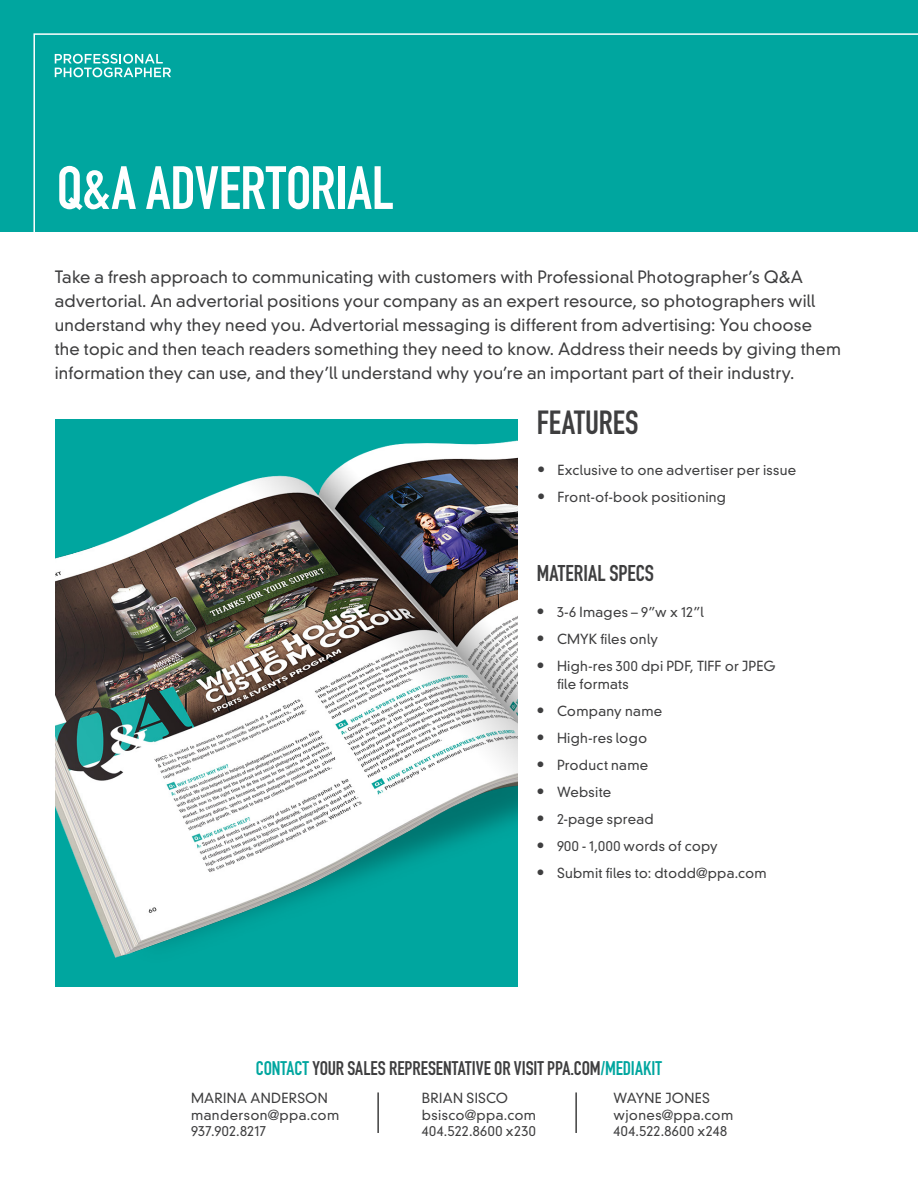
<style>
.page{position:relative;width:918px;height:1188px;background:#fff}
.page>*{position:absolute;margin:0;border:0;box-sizing:border-box;transform-origin:0 0}
.t1{font:60px "DIN Engschrift Std";letter-spacing:-.005em;color:#fff}
.t2{font:33px "DIN Engschrift Std";color:#3e3e3f}
.t3{font:22.5px "DIN Engschrift Std";color:#3e3e3f}
.t4{font:19.5px "DIN Engschrift Std";color:#3e3e3f}
.t5{font:300 16.5px/24px "DIN Neuzeit Grotesk Std";letter-spacing:.01em;color:#3e3e3f}
.t6{font:300 13.5px/16.5px "DIN Neuzeit Grotesk Std";letter-spacing:.02em;color:#3e3e3f}
.s1{font-size:15px}
.s2{color:#00a69f}
</style>
<div class="page">
<div style="left:0;top:1px;width:918px;height:231px;background:#00a69f"></div>
<svg style="left:33px;top:33px;width:885px;height:199px"></svg>
<img style="left:55px;top:419px;width:463px;height:567px">
<hr style="left:377px;top:1092px;width:2px;height:41px;background:#3e3e3f">
<hr style="left:575px;top:1092px;width:2px;height:41px;background:#3e3e3f">
<p class="t1" style="left:57px;top:153px;width:339px">Q&amp;A ADVERTORIAL</p>
<p class="t5" style="left:55px;top:266px;width:788px">Take a fresh approach to communicating with customers with Professional Photographer’s Q&amp;A advertorial. An advertorial positions your company as an expert resource, so photographers will understand why they need you. Advertorial messaging is different from advertising: You choose the topic and then teach readers something they need to know. Address their needs by giving them information they can use, and they’ll understand why you’re an important part of their industry.</p>
<p class="t2" style="left:537px;top:403px;width:103px">FEATURES</p>
<p class="t6" style="left:537px;top:462px;width:261px"><span class="s1">•</span> Exclusive to one advertiser per issue</p>
<p class="t6" style="left:537px;top:489px;width:190px"><span class="s1">•</span> Front-of-book positioning</p>
<p class="t3" style="left:537px;top:560px;width:119px">MATERIAL SPECS</p>
<p class="t6" style="left:537px;top:604px;width:168px"><span class="s1">•</span> 3-6 Images – 9”w x 12”l</p>
<p class="t6" style="left:537px;top:631px;width:123px"><span class="s1">•</span> CMYK files only</p>
<p class="t6" style="left:557px;top:657px;width:220px;line-height:18px;text-indent:-20px"><span class="s1">•</span> High-res 300 dpi PDF, TIFF or JPEG file formats</p>
<p class="t6" style="left:537px;top:703px;width:127px"><span class="s1">•</span> Company name</p>
<p class="t6" style="left:537px;top:730px;width:112px"><span class="s1">•</span> High-res logo</p>
<p class="t6" style="left:537px;top:757px;width:113px"><span class="s1">•</span> Product name</p>
<p class="t6" style="left:537px;top:784px;width:76px"><span class="s1">•</span> Website</p>
<p class="t6" style="left:537px;top:811px;width:119px"><span class="s1">•</span> 2-page spread</p>
<p class="t6" style="left:537px;top:838px;width:183px"><span class="s1">•</span> 900 - 1,000 words of copy</p>
<p class="t6" style="left:537px;top:865px;width:231px"><span class="s1">•</span> Submit files to: dtodd@ppa.com</p>
<p class="t4" style="left:256px;top:1056px;width:408px"><span class="s2">CONTACT</span> YOUR SALES REPRESENTATIVE OR VISIT PPA.COM<span class="s2">/MEDIAKIT</span></p>
<p class="t6" style="left:191px;top:1090px;width:150px">MARINA ANDERSON manderson@ppa.com<br>937.902.8217</p>
<p class="t6" style="left:613px;top:1090px;width:121px">WAYNE JONES wjones@ppa.com<br>404.522.8600 x248</p>
<p class="t6" style="left:422px;top:1090px;width:116px">BRIAN SISCO bsisco@ppa.com<br>404.522.8600 x230</p>
</div>
